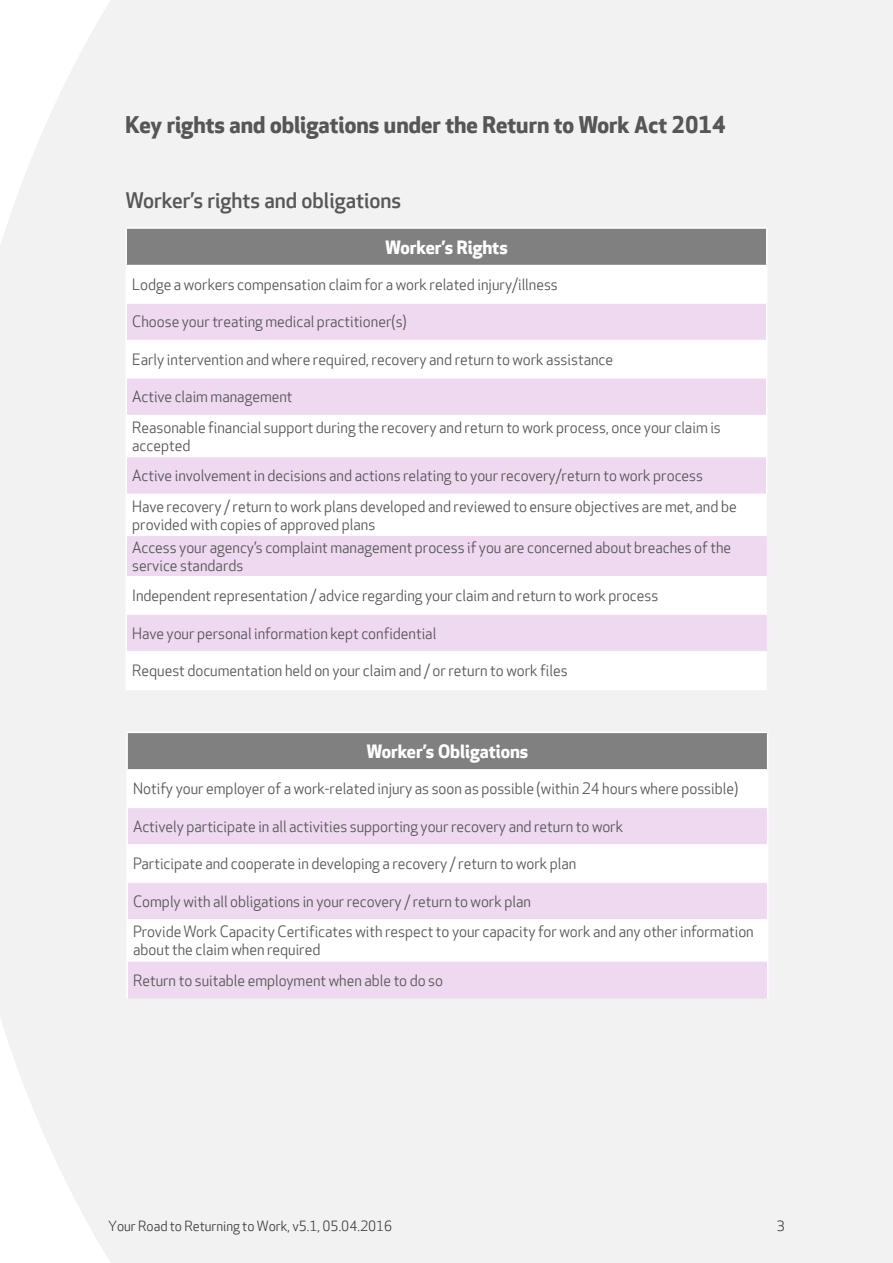
<style>
.page{position:relative;width:893px;height:1263px;background:#f2f2f2}
.page>*{position:absolute;margin:0;border:0;box-sizing:border-box;transform-origin:0 0}
.t1{font:700 22.5px "Apex New";color:#565656}
.t2{font:500 21px "Apex New";color:#565656}
.t3{font:700 18px "Apex New";color:#fff}
.t4{font:15px/30.3px "Apex New";color:#565656}
.t5{font:13.5px "Apex New";color:#404040}
</style>
<div class="page">
<div style="left:126px;top:228px;width:641px;height:38px;background:#808080"></div>
<svg style="left:127px;top:266px;width:640px;height:423px"></svg>
<svg style="left:127px;top:304px;width:640px;height:347px;fill:#efd9f1"></svg>
<hr style="left:125px;top:266px;width:2px;height:36px;background:#fff">
<hr style="left:766px;top:266px;width:1px;height:36px;background:#fff">
<hr style="left:125px;top:302px;width:642px;height:2px;background:#fff">
<hr style="left:125px;top:304px;width:2px;height:36px;background:#fff">
<hr style="left:766px;top:304px;width:1px;height:36px;background:#fff">
<hr style="left:125px;top:340px;width:642px;height:1px;background:#fff">
<hr style="left:125px;top:341px;width:2px;height:37px;background:#fff">
<hr style="left:766px;top:341px;width:1px;height:37px;background:#fff">
<hr style="left:125px;top:378px;width:2px;height:37px;background:#fff">
<hr style="left:766px;top:378px;width:1px;height:37px;background:#fff">
<hr style="left:125px;top:415px;width:642px;height:1px;background:#fff">
<hr style="left:125px;top:416px;width:2px;height:41px;background:#fff">
<hr style="left:766px;top:416px;width:1px;height:41px;background:#fff">
<hr style="left:125px;top:457px;width:2px;height:37px;background:#fff">
<hr style="left:766px;top:457px;width:1px;height:37px;background:#fff">
<hr style="left:125px;top:494px;width:642px;height:1px;background:#fff">
<hr style="left:125px;top:495px;width:2px;height:41px;background:#fff">
<hr style="left:125px;top:536px;width:2px;height:40px;background:#fff">
<hr style="left:125px;top:576px;width:642px;height:2px;background:#fff">
<hr style="left:125px;top:578px;width:2px;height:36px;background:#fff">
<hr style="left:125px;top:614px;width:2px;height:37px;background:#fff">
<hr style="left:125px;top:651px;width:642px;height:2px;background:#fff">
<hr style="left:125px;top:653px;width:2px;height:36px;background:#fff">
<hr style="left:125px;top:689px;width:642px;height:1px;background:#fff">
<hr style="left:127px;top:378px;width:639px;height:1px;background:#fff">
<hr style="left:127px;top:456px;width:639px;height:1px;background:#fff">
<hr style="left:127px;top:535px;width:640px;height:1px;background:#fff">
<hr style="left:127px;top:614px;width:640px;height:1px;background:#fff">
<hr style="left:125px;top:227px;width:642px;height:2px;background:#fff">
<hr style="left:125px;top:229px;width:2px;height:36px;background:#fff">
<hr style="left:766px;top:229px;width:1px;height:36px;background:#fff">
<hr style="left:125px;top:265px;width:642px;height:1px;background:#fff">
<div style="left:127px;top:732px;width:641px;height:38px;background:#808080"></div>
<svg style="left:128px;top:771px;width:639px;height:36px"></svg>
<svg style="left:128px;top:808px;width:639px;height:191px;fill:#efd9f1"></svg>
<hr style="left:126px;top:771px;width:2px;height:36px;background:#fff">
<hr style="left:767px;top:771px;width:1px;height:36px;background:#fff">
<hr style="left:126px;top:807px;width:642px;height:1px;background:#fff">
<hr style="left:126px;top:808px;width:2px;height:36px;background:#fff">
<hr style="left:767px;top:808px;width:1px;height:36px;background:#fff">
<hr style="left:126px;top:844px;width:642px;height:2px;background:#fff">
<hr style="left:126px;top:846px;width:2px;height:36px;background:#fff">
<hr style="left:767px;top:846px;width:1px;height:36px;background:#fff">
<hr style="left:126px;top:882px;width:2px;height:37px;background:#fff">
<hr style="left:767px;top:882px;width:1px;height:37px;background:#fff">
<hr style="left:126px;top:919px;width:642px;height:2px;background:#fff">
<hr style="left:126px;top:921px;width:2px;height:40px;background:#fff">
<hr style="left:767px;top:921px;width:1px;height:40px;background:#fff">
<hr style="left:126px;top:961px;width:2px;height:38px;background:#fff">
<hr style="left:767px;top:961px;width:1px;height:38px;background:#fff">
<hr style="left:128px;top:882px;width:639px;height:1px;background:#fff">
<hr style="left:128px;top:961px;width:639px;height:1px;background:#fff">
<hr style="left:126px;top:732px;width:642px;height:1px;background:#fff">
<hr style="left:126px;top:733px;width:2px;height:36px;background:#fff">
<hr style="left:767px;top:733px;width:1px;height:36px;background:#fff">
<hr style="left:126px;top:769px;width:642px;height:2px;background:#fff">
<h1 class="t1" style="left:125px;top:111px;width:602px">Key rights and obligations under the Return to Work Act 2014</h1>
<h2 class="t2" style="left:125px;top:189px;width:277px">Worker’s rights and obligations</h2>
<p class="t3" style="left:385px;top:236px;width:124px">Worker’s Rights</p>
<p class="t4" style="left:132px;top:270px;width:427px">Lodge a workers compensation claim for a work related injury/illness</p>
<p class="t4" style="left:132px;top:307px;width:276px">Choose your treating medical practitioner(s)</p>
<p class="t4" style="left:132px;top:345px;width:482px">Early intervention and where required, recovery and return to work assistance</p>
<p class="t4" style="left:132px;top:382px;width:590px">Active claim management<br>Reasonable financial support during the recovery and return to work process, once your claim is</p>
<p class="t4" style="left:132px;top:431px;width:606px">accepted<br>Active involvement in decisions and actions relating to your recovery/return to work process<br>Have recovery / return to work plans developed and reviewed to ensure objectives are met, and be</p>
<p class="t4" style="left:132px;top:513px;width:600px;line-height:23.2px">provided with copies of approved plans<br>Access your agency’s complaint management process if you are concerned about breaches of the</p>
<p class="t4" style="left:132px;top:551px;width:528px">service standards<br>Independent representation / advice regarding your claim and return to work process</p>
<p class="t4" style="left:132px;top:619px;width:306px">Have your personal information kept confidential</p>
<p class="t4" style="left:132px;top:656px;width:437px">Request documentation held on your claim and / or return to work files</p>
<p class="t3" style="left:366px;top:741px;width:164px">Worker’s Obligations</p>
<p class="t4" style="left:133px;top:774px;width:607px">Notify your employer of a work-related injury as soon as possible (within 24 hours where possible)</p>
<p class="t4" style="left:133px;top:812px;width:492px">Actively participate in all activities supporting your recovery and return to work</p>
<p class="t4" style="left:133px;top:849px;width:445px">Participate and cooperate in developing a recovery / return to work plan</p>
<p class="t4" style="left:133px;top:887px;width:622px">Comply with all obligations in your recovery / return to work plan<br>Provide Work Capacity Certificates with respect to your capacity for work and any other information</p>
<p class="t4" style="left:133px;top:935px;width:312px">about the claim when required<br>Return to suitable employment when able to do so</p>
<p class="t5" style="left:108px;top:1219px;width:286px">Your Road to Returning to Work, v5.1, 05.04.2016</p>
<p class="t5" style="left:777px;top:1219px;width:10px">3</p>
</div>
